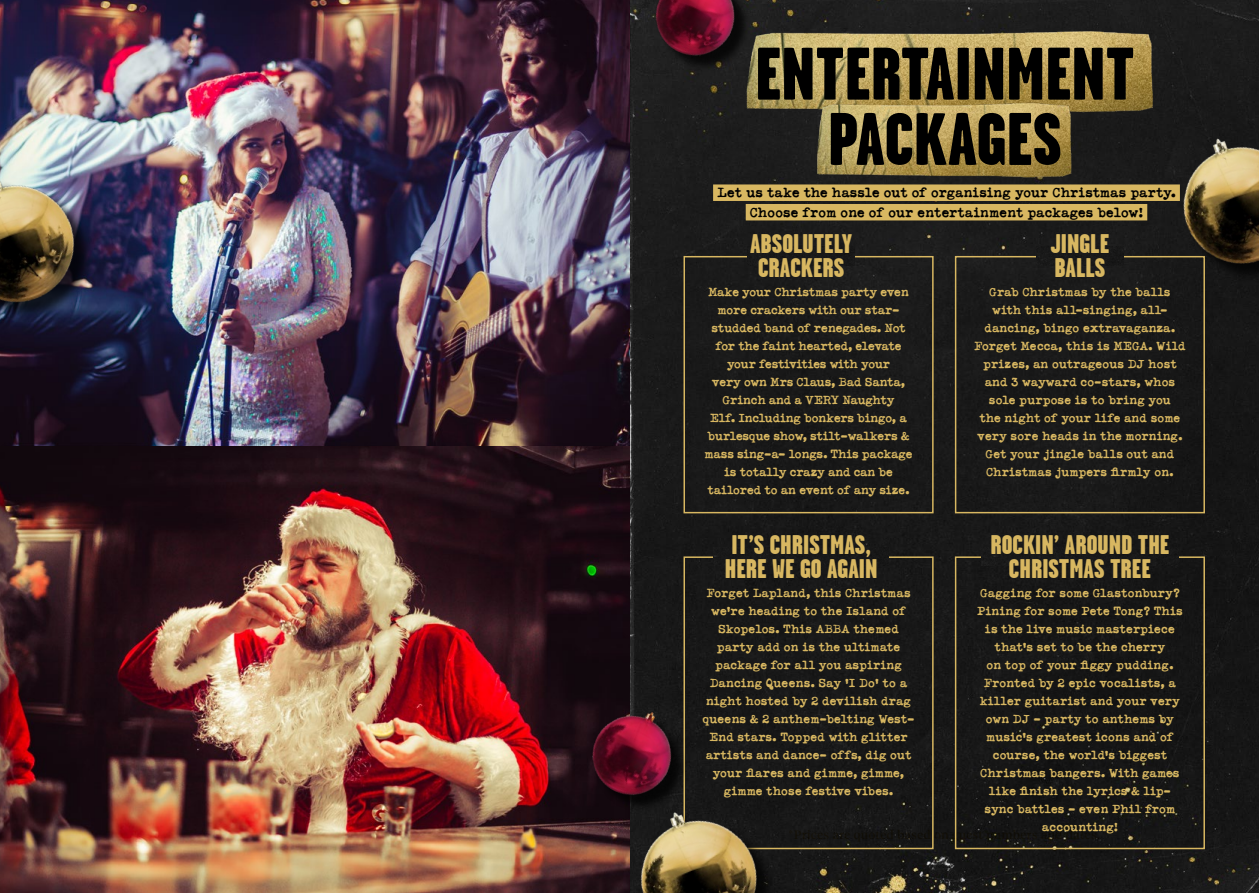
<style>
.page{position:relative;width:1259px;height:893px;background:#fff}
.page>*{position:absolute;margin:0;border:0;box-sizing:border-box;transform-origin:0 0}
.t1{font:900 74.25px/65.2px "Garage Gothic";color:#000;text-align:center}
.t2{font:900 27px/24px "Garage Gothic";color:#d8b761}
.t3{font:700 13.5px/19.5px "Typeka";color:#000;text-align:center}
.t4{font:700 12px/18px "Typeka";color:#d8b761;text-align:center}
.t5{font:700 12px/18px "Typeka";letter-spacing:-.02em;color:#d8b761;text-align:center}
</style>
<div class="page">
<img style="left:0;top:0;width:1259px;height:893px">
<div style="left:713px;top:184px;width:467px;height:17px;background:#d8b761"></div>
<div style="left:745px;top:204px;width:402px;height:16px;background:#d8b761"></div>
<div style="left:683px;top:256px;width:250px;height:257px;border:2px solid #d8b761"></div>
<div style="left:955px;top:256px;width:250px;height:257px;border:2px solid #d8b761"></div>
<div style="left:683px;top:556px;width:250px;height:293px;border:2px solid #d8b761"></div>
<div style="left:955px;top:556px;width:250px;height:293px;border:2px solid #d8b761"></div>
<div style="left:747px;top:246px;width:108px;height:19px;background:#191919"></div>
<div style="left:1036px;top:246px;width:87px;height:19px;background:#191919"></div>
<div style="left:713px;top:547px;width:176px;height:19px;background:#181818"></div>
<div style="left:982px;top:547px;width:196px;height:19px;background:#181818"></div>
<img style="left:593px;top:774px;width:196px;height:119px">
<img style="left:1136px;top:112px;width:123px;height:197px">
<img style="left:0;top:139px;width:119px;height:196px">
<img style="left:556px;top:680px;width:150px;height:150px">
<img style="left:620px;top:0;width:111px;height:90px">
<img style="left:731px;top:0;width:441px;height:144px">
<img style="left:807px;top:71px;width:277px;height:133px">
<h1 class="t1" style="left:755px;top:41px;width:381px">ENTERTAINMENT<br>PACKAGES</h1>
<p class="t3" style="left:717px;top:182px;width:460px">Let us take the hassle out of organising your Christmas party.<br>Choose from one of our entertainment packages below!</p>
<h2 class="t2" style="left:750px;top:232px;width:104px">ABSOLUTELY<br>CRACKERS</h2>
<h2 class="t2" style="left:1050px;top:232px;width:60px">JINGLE<br>BALLS</h2>
<p class="t5" style="left:704px;top:283px;width:209px">Make your Christmas party even more crackers with our star&shy;studded band of renegades. Not for the faint hearted, elevate your festivities with your<br>very own Mrs Claus, Bad Santa,<br>Grinch and a VERY Naughty<br>Elf. Including bonkers bingo, a burlesque show, stilt-walkers &amp; mass sing-a- longs. This package is totally crazy and can be tailored to an event of any size.</p>
<p class="t4" style="left:974px;top:283px;width:213px">Grab Christmas by the balls with this all-singing, all&shy;dancing, bingo extravaganza.<br>Forget Mecca, this is MEGA. Wild prizes, an outrageous DJ host and 3 wayward co-stars, whos sole purpose is to bring you<br>the night of your life and some very sore heads in the morning.<br>Get your jingle balls out and<br>Christmas jumpers firmly on.</p>
<h2 class="t2" style="left:725px;top:532px;width:154px">IT’S CHRISTMAS,<br>HERE WE GO AGAIN</h2>
<h2 class="t2" style="left:990px;top:532px;width:180px;text-align:center">ROCKIN’ AROUND THE<br>CHRISTMAS TREE</h2>
<p class="t4" style="left:702px;top:583px;width:214px">Forget Lapland, this Christmas we’re heading to the Island of<br>Skopelos. This ABBA themed party add on is the ultimate package for all you aspiring<br>Dancing Queens. Say ‘I Do’ to a night hosted by 2 devilish drag queens &amp; 2 anthem-belting West-<br>End stars. Topped with glitter artists and dance- offs, dig out your flares and gimme, gimme, gimme those festive vibes.</p>
<p class="t4" style="left:977px;top:583px;width:207px">Gagging for some Glastonbury?<br>Pining for some Pete Tong? This is the live music masterpiece that’s set to be the cherry<br>on top of your figgy pudding.<br>Fronted by 2 epic vocalists, a killer guitarist and your very own DJ - party to anthems by music’s greatest icons and of course, the world’s biggest<br>Christmas bangers. With games like finish the lyrics &amp; lip&shy;sync battles - even Phil from accounting!</p>
</div>
